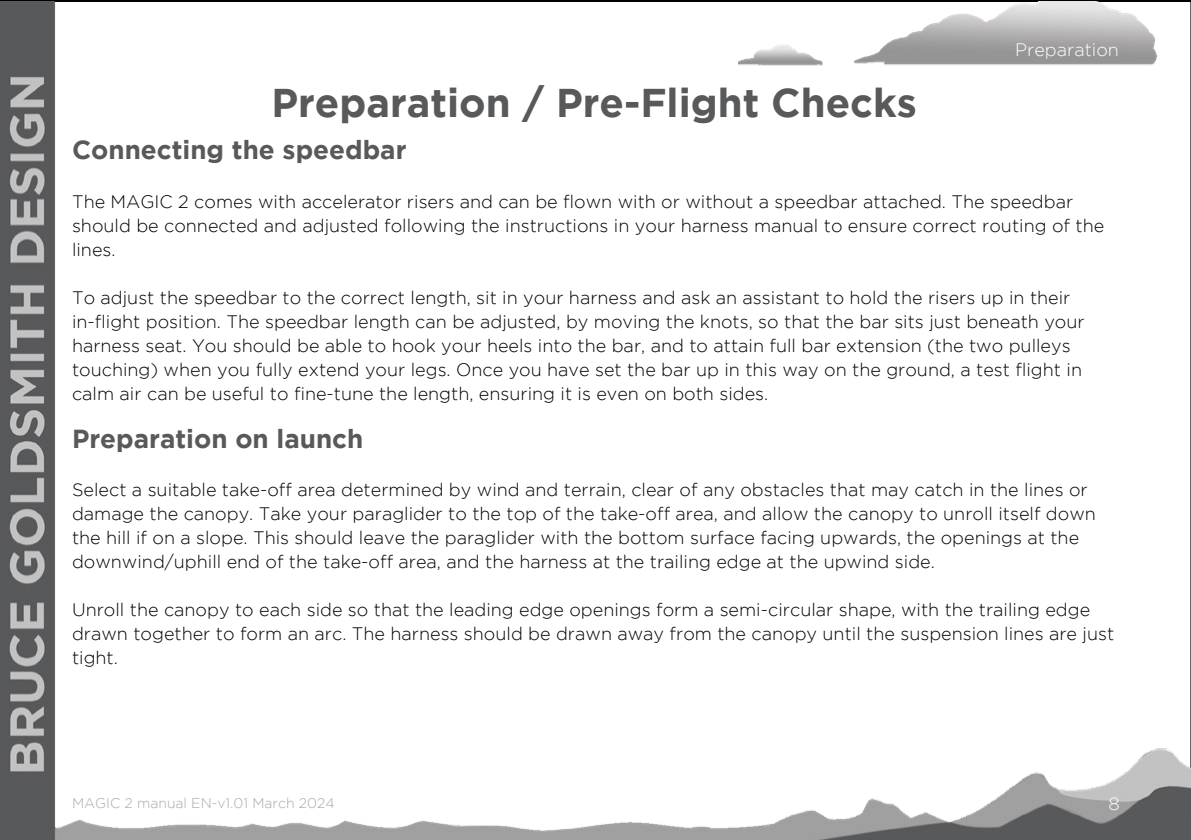
<style>
.page{position:relative;width:1191px;height:840px;background:#fff}
.page>*{position:absolute;margin:0;border:0;box-sizing:border-box;transform-origin:0 0}
.t1{font:700 40px "Gotham";color:#58595b}
.t2{font:700 26px "Gotham";color:#58595b}
.t3{font:300 18px/24px "Gotham";color:#000}
.t4{font:300 18px "Gotham";color:#fff}
.t5{font:300 14px "Gotham";color:#a7a9ac}
</style>
<div class="page">
<img style="left:0;top:1px;width:1191px;height:838px">
<p class="t4" style="left:1015px;top:39px;width:105px">Preparation</p>
<h1 class="t1" style="left:271px;top:79px;width:647px">Preparation / Pre-Flight Checks</h1>
<h2 class="t2" style="left:72px;top:135px;width:336px">Connecting the speedbar</h2>
<p class="t3" style="left:72px;top:189px;width:1033px">The MAGIC 2 comes with accelerator risers and can be flown with or without a speedbar attached. The speedbar should be connected and adjusted following the instructions in your harness manual to ensure correct routing of the lines.</p>
<p class="t3" style="left:72px;top:285px;width:1014px">To adjust the speedbar to the correct length, sit in your harness and ask an assistant to hold the risers up in their in-flight position. The speedbar length can be adjusted, by moving the knots, so that the bar sits just beneath your harness seat. You should be able to hook your heels into the bar, and to attain full bar extension (the two pulleys touching) when you fully extend your legs. Once you have set the bar up in this way on the ground, a test flight in calm air can be useful to fine-tune the length, ensuring it is even on both sides.</p>
<h2 class="t2" style="left:72px;top:423px;width:293px">Preparation on launch</h2>
<p class="t3" style="left:72px;top:477px;width:1025px">Select a suitable take-off area determined by wind and terrain, clear of any obstacles that may catch in the lines or damage the canopy. Take your paraglider to the top of the take-off area, and allow the canopy to unroll itself down the hill if on a slope. This should leave the paraglider with the bottom surface facing upwards, the openings at the downwind/uphill end of the take-off area, and the harness at the trailing edge at the upwind side.</p>
<p class="t3" style="left:72px;top:597px;width:1043px">Unroll the canopy to each side so that the leading edge openings form a semi-circular shape, with the trailing edge drawn together to form an arc. The harness should be drawn away from the canopy until the suspension lines are just tight.</p>
<p class="t5" style="left:72px;top:795px;width:264px">MAGIC 2 manual EN-v1.01 March 2024</p>
<p class="t4" style="left:1108px;top:793px;width:13px">8</p>
</div>
